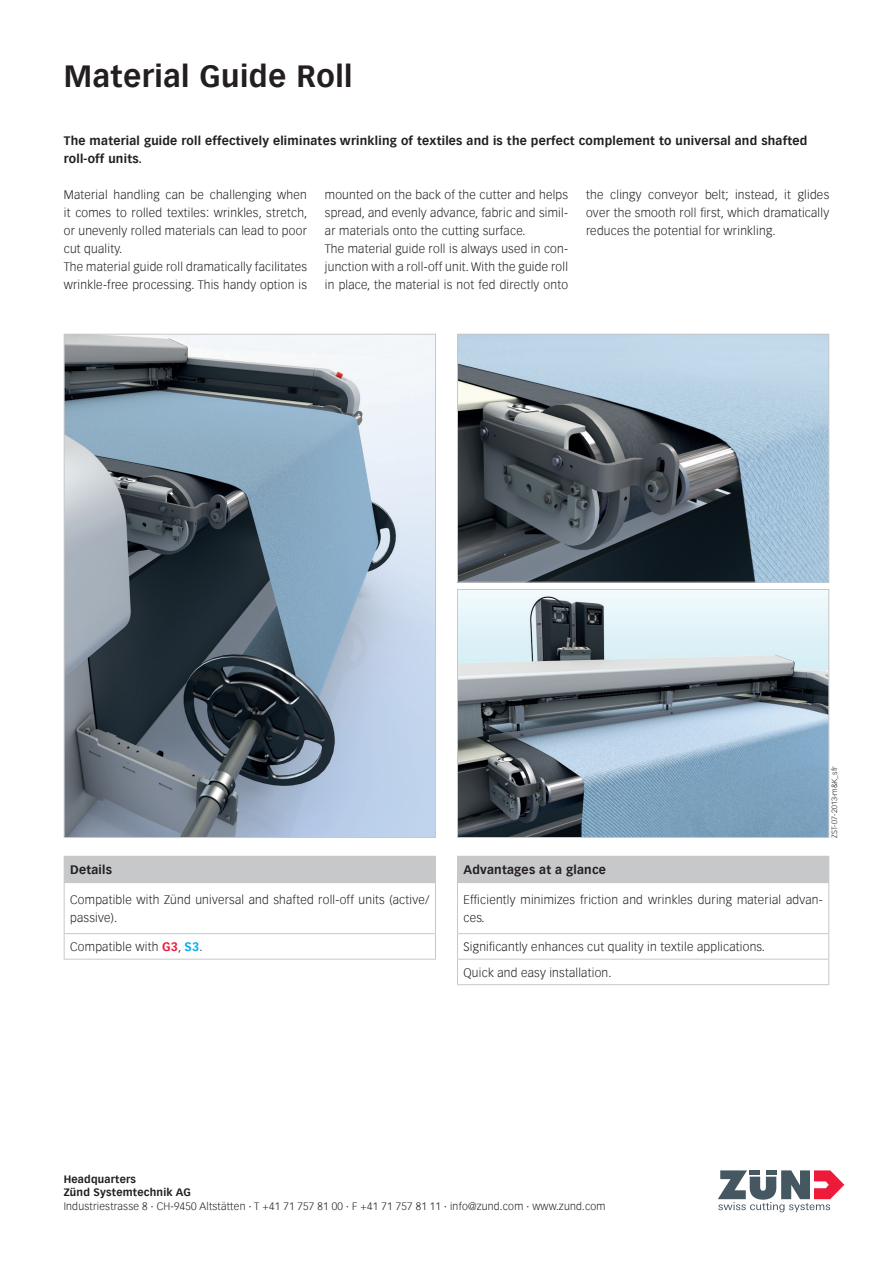
<style>
.page{position:relative;width:893px;height:1263px;background:#fff}
.page>*{position:absolute;margin:0;border:0;box-sizing:border-box;transform-origin:0 0}
.t1{font:700 30px "Vectora Com";letter-spacing:.02em;color:#231f20}
.t2{font:300 12px/18px "Vectora Com";letter-spacing:.02em;color:#231f20}
.t3{font:700 12px/18px "Vectora Com";letter-spacing:.02em;color:#231f20}
.t4{font:300 10.5px "Vectora Com";letter-spacing:.02em;color:#231f20}
.t5{font:700 10.5px/13.5px "Vectora Com";letter-spacing:.02em;color:#231f20}
.t6{font:300 7.5px "Vectora Com";letter-spacing:.02em;color:#231f20}
.s1{font-weight:700;color:#ed1a3a}
.s2{font-weight:700;color:#00aeef}
</style>
<div class="page">
<div style="left:457px;top:856px;width:372px;height:27px;background:#c7c8ca"></div>
<hr style="left:457px;top:883px;width:1px;height:50px;background:#c7c8ca">
<hr style="left:828px;top:883px;width:1px;height:50px;background:#c7c8ca">
<hr style="left:457px;top:933px;width:372px;height:1px;background:#c7c8ca">
<hr style="left:457px;top:959px;width:372px;height:1px;background:#c7c8ca">
<svg style="left:457px;top:934px;width:1px;height:50px"></svg>
<svg style="left:828px;top:934px;width:1px;height:50px"></svg>
<hr style="left:457px;top:984px;width:372px;height:1px;background:#c7c8ca">
<div style="left:64px;top:856px;width:371px;height:27px;background:#c7c8ca"></div>
<hr style="left:64px;top:856px;width:372px;height:1px;background:#c7c8ca">
<svg style="left:435px;top:857px;width:1px;height:25px"></svg>
<hr style="left:64px;top:882px;width:372px;height:1px;background:#c7c8ca">
<hr style="left:64px;top:883px;width:1px;height:50px;background:#c7c8ca">
<hr style="left:435px;top:883px;width:1px;height:50px;background:#c7c8ca">
<hr style="left:64px;top:933px;width:372px;height:1px;background:#c7c8ca">
<svg style="left:64px;top:934px;width:1px;height:25px"></svg>
<svg style="left:435px;top:934px;width:1px;height:25px"></svg>
<hr style="left:64px;top:959px;width:372px;height:1px;background:#c7c8ca">
<svg style="left:718px;top:1170px;width:126px;height:42px"></svg>
<img style="left:66px;top:336px;width:368px;height:500px">
<img style="left:459px;top:591px;width:368px;height:245px">
<div style="left:457px;top:589px;width:372px;height:249px;border:1px solid #c7c8ca"></div>
<img style="left:459px;top:336px;width:368px;height:245px">
<div style="left:457px;top:334px;width:372px;height:249px;border:1px solid #c7c8ca"></div>
<h1 class="t1" style="left:64px;top:58px;width:290px">Material Guide Roll</h1>
<p class="t3" style="left:64px;top:132px;width:745px">The material guide roll effectively eliminates wrinkling of textiles and is the perfect complement to universal and shafted roll-off units.</p>
<p class="t2" style="left:64px;top:186px;width:245px">Material handling can be challenging when it comes to rolled textiles: wrinkles, stretch, or unevenly rolled materials can lead to poor cut quality.<br>The material guide roll dramatically facilitates wrinkle-free processing. This handy option is</p>
<p class="t2" style="left:325px;top:186px;width:245px">mounted on the back of the cutter and helps spread, and evenly advance, fabric and simil&shy;ar materials onto the cutting surface.<br>The material guide roll is always used in con&shy;junction with a roll-off unit. With the guide roll in place, the material is not fed directly onto</p>
<p class="t2" style="left:586px;top:186px;width:245px;text-align:justify">the clingy conveyor belt; instead, it glides over the smooth roll first, which dramatically reduces the potential for wrinkling.</p>
<p class="t3" style="left:70px;top:861px;width:43px">Details</p>
<p class="t2" style="left:70px;top:890px;width:361px">Compatible with Zünd universal and shafted roll-off units (active/ passive).</p>
<p class="t2" style="left:70px;top:938px;width:134px">Compatible with <span class="s1">G3</span>, <span class="s2">S3</span>.</p>
<p class="t6" style="left:830px;top:838px;width:73px;rotate:-90deg">ZST-07-2013-m&amp;K_sfr</p>
<p class="t3" style="left:463px;top:861px;width:144px">Advantages at a glance</p>
<p class="t2" style="left:463px;top:890px;width:361px">Efficiently minimizes friction and wrinkles during material advan&shy;ces.</p>
<p class="t2" style="left:463px;top:934px;width:303px;line-height:25.5px">Significantly enhances cut quality in textile applications.<br>Quick and easy installation.</p>
<p class="t5" style="left:64px;top:1172px;width:129px">Headquarters<br>Zünd Systemtechnik AG</p>
<p class="t4" style="left:64px;top:1200px;width:543px">Industriestrasse 8 ∙ CH-9450 Altstätten ∙ T +41 71 757 81 00 ∙ F +41 71 757 81 11 ∙ info@zund.com ∙ www.zund.com</p>
</div>
